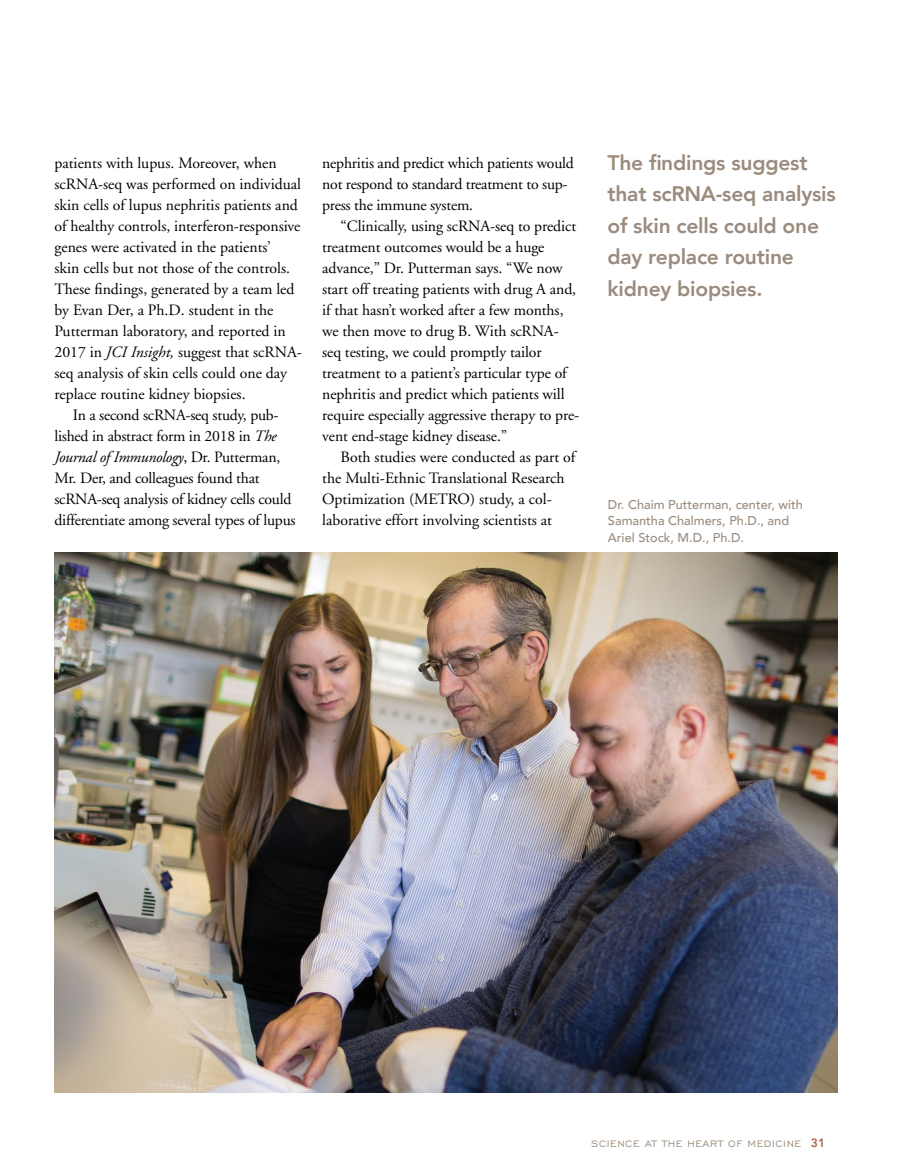
<style>
.page{position:relative;width:918px;height:1175px;background:#fff}
.page>*{position:absolute;margin:0;border:0;box-sizing:border-box;transform-origin:0 0}
.Callout{font:800 21px/31.5px "Avenir";letter-spacing:-.01em;color:#9a8b7d}
.Body_Copy_-_Agaramon{font:15.75px/21px "Adobe Garamond";letter-spacing:-.005em;color:#000}
.Caption_-_avenir_bol{font:500 12.75px/16.5px "Avenir";color:#9a8b7d}
.t1{font:12px "Engravers Gothic BT";letter-spacing:.05em;color:#9a8b7d}
.s1{font-style:italic}
.s2{font-family:"Avenir";font-weight:800;color:#b2614a}
</style>
<div class="page">
<img style="left:54px;top:552px;width:783px;height:540px">
<p class="Body_Copy_-_Agaramon" style="left:54px;top:153px;width:249px">patients with lupus. Moreover, when scRNA-seq was performed on individual skin cells of lupus nephritis patients and of healthy controls, interferon-responsive genes were activated in the patients’<br>skin cells but not those of the controls.<br>These findings, generated by a team led by Evan Der, a Ph.D. student in the Putterman laboratory, and reported in 2017 in <span class="s1">JCI Insight,</span> suggest that scRNA&shy;seq analysis of skin cells could one day replace routine kidney biopsies.</p>
<p class="Body_Copy_-_Agaramon" style="left:54px;top:405px;width:243px;text-indent:18px">In a second scRNA-seq study, pub&shy;lished in abstract form in 2018 in <span class="s1">The Journal of Immunology</span>, Dr. Putterman, Mr. Der, and colleagues found that scRNA-seq analysis of kidney cells could differentiate among several types of lupus</p>
<p class="Body_Copy_-_Agaramon" style="left:322px;top:153px;width:253px">nephritis and predict which patients would not respond to standard treatment to sup&shy;press the immune system.</p>
<p class="Body_Copy_-_Agaramon" style="left:322px;top:216px;width:259px;text-indent:18px">“Clinically, using scRNA-seq to predict treatment outcomes would be a huge advance,” Dr. Putterman says. “We now start off treating patients with drug A and, if that hasn’t worked after a few months, we then move to drug B. With scRNA&shy;seq testing, we could promptly tailor treatment to a patient’s particular type of nephritis and predict which patients will require especially aggressive therapy to pre&shy;vent end-stage kidney disease.”</p>
<p class="Body_Copy_-_Agaramon" style="left:322px;top:447px;width:255px;text-indent:18px">Both studies were conducted as part of the Multi-Ethnic Translational Research Optimization (METRO) study, a col&shy;laborative effort involving scientists at</p>
<p class="Callout" style="left:608px;top:147px;width:230px">The findings suggest that scRNA-seq analysis of skin cells could one day replace routine kidney biopsies.</p>
<p class="Caption_-_avenir_bol" style="left:608px;top:495px;width:197px">Dr. Chaim Putterman, center, with<br>Samantha Chalmers, Ph.D., and<br>Ariel Stock, M.D., Ph.D.</p>
<p class="t1" style="left:591px;top:1137px;width:235px">SCIENCE AT THE HEART OF MEDICINE <span class="s2">31</span></p>
</div>
